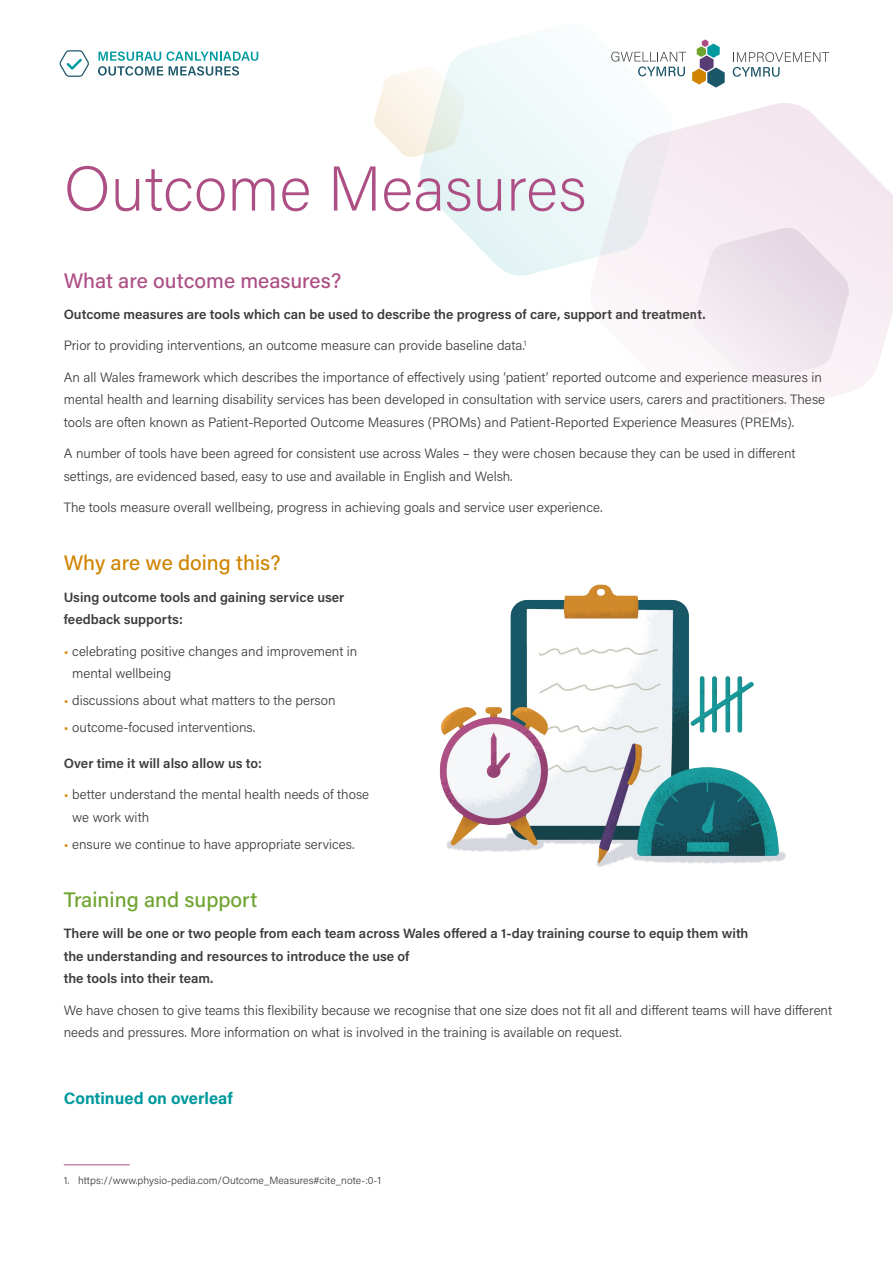
<style>
.page{position:relative;width:893px;height:1263px;background:#fff}
.page>*{position:absolute;margin:0;border:0;box-sizing:border-box;transform-origin:0 0}
.t1{font:200 63px "Acumin Pro";color:#ad4f85}
.t2{font:500 21px "Acumin Pro";color:#ad4f85}
.t3{font:500 21px "Acumin Pro";letter-spacing:-.005em;color:#cf8500}
.t4{font:500 21px "Acumin Pro";color:#6ea32e}
.t5{font:700 16.5px "Acumin Pro";color:#00999e}
.t6{font:300 13.5px/22.4px "Acumin Pro";color:#3c3c3b}
.t7{font:600 13.5px/22.4px "Acumin Pro";color:#3c3c3b}
.t8{font:300 10.5px "Acumin Pro";color:#3c3c3b}
.s1{color:#cf8500}
</style>
<div class="page">
<svg style="left:608px;top:103px;width:285px;height:296px"></svg>
<svg style="left:420px;top:37px;width:253px;height:239px"></svg>
<svg style="left:374px;top:66px;width:91px;height:91px"></svg>
<svg style="left:694px;top:228px;width:155px;height:155px"></svg>
<svg style="left:733px;top:52px;width:96px;height:25px"></svg>
<svg style="left:611px;top:52px;width:75px;height:24px"></svg>
<svg style="left:692px;top:39px;width:33px;height:49px"></svg>
<img style="left:439px;top:584px;width:347px;height:283px">
<svg style="left:59px;top:50px;width:30px;height:27px"></svg>
<svg style="left:98px;top:51px;width:160px;height:25px"></svg>
<hr style="left:64px;top:1164px;width:66px;height:1px;background:#ad4f85">
<h1 class="t1" style="left:64px;top:145px;width:524px">Outcome Measures</h1>
<h2 class="t2" style="left:64px;top:266px;width:279px">What are outcome measures?</h2>
<p class="t7" style="left:64px;top:302px;width:643px">Outcome measures are tools which can be used to describe the progress of care, support and treatment.</p>
<p class="t6" style="left:64px;top:334px;width:464px">Prior to providing interventions, an outcome measure can provide baseline data.<sup>1</sup></p>
<p class="t6" style="left:64px;top:365px;width:763px">An all Wales framework which describes the importance of effectively using ‘patient’ reported outcome and experience measures in mental health and learning disability services has been developed in consultation with service users, carers and practitioners. These tools are often known as Patient-Reported Outcome Measures (PROMs) and Patient-Reported Experience Measures (PREMs).</p>
<p class="t6" style="left:64px;top:442px;width:733px">A number of tools have been agreed for consistent use across Wales – they were chosen because they can be used in different settings, are evidenced based, easy to use and available in English and Welsh.</p>
<p class="t6" style="left:64px;top:495px;width:540px">The tools measure overall wellbeing, progress in achieving goals and service user experience.</p>
<h2 class="t3" style="left:64px;top:548px;width:218px">Why are we doing this?</h2>
<p class="t7" style="left:64px;top:585px;width:282px">Using outcome tools and gaining service user feedback supports:</p>
<p class="t6" style="left:72px;top:639px;width:287px;text-indent:-9px"><span class="s1">•</span> celebrating positive changes and improvement in mental wellbeing</p>
<p class="t6" style="left:64px;top:688px;width:273px"><span class="s1">•</span> discussions about what matters to the person</p>
<p class="t6" style="left:64px;top:715px;width:193px"><span class="s1">•</span> outcome-focused interventions.</p>
<p class="t7" style="left:64px;top:751px;width:200px">Over time it will also allow us to:</p>
<p class="t6" style="left:72px;top:783px;width:298px;text-indent:-9px"><span class="s1">•</span> better understand the mental health needs of those we work with</p>
<p class="t6" style="left:64px;top:832px;width:293px"><span class="s1">•</span> ensure we continue to have appropriate services.</p>
<h2 class="t4" style="left:64px;top:885px;width:195px">Training and support</h2>
<p class="t7" style="left:64px;top:922px;width:686px">There will be one or two people from each team across Wales offered a 1-day training course to equip them with the understanding and resources to introduce the use of<br>the tools into their team.</p>
<p class="t6" style="left:64px;top:998px;width:770px">We have chosen to give teams this flexibility because we recognise that one size does not fit all and different teams will have different needs and pressures. More information on what is involved in the training is available on request.</p>
<p class="t5" style="left:64px;top:1086px;width:171px">Continued on overleaf</p>
<p class="t8" style="left:64px;top:1173px;width:319px">1. https://www.physio-pedia.com/Outcome_Measures#cite_note-:0-1</p>
</div>
